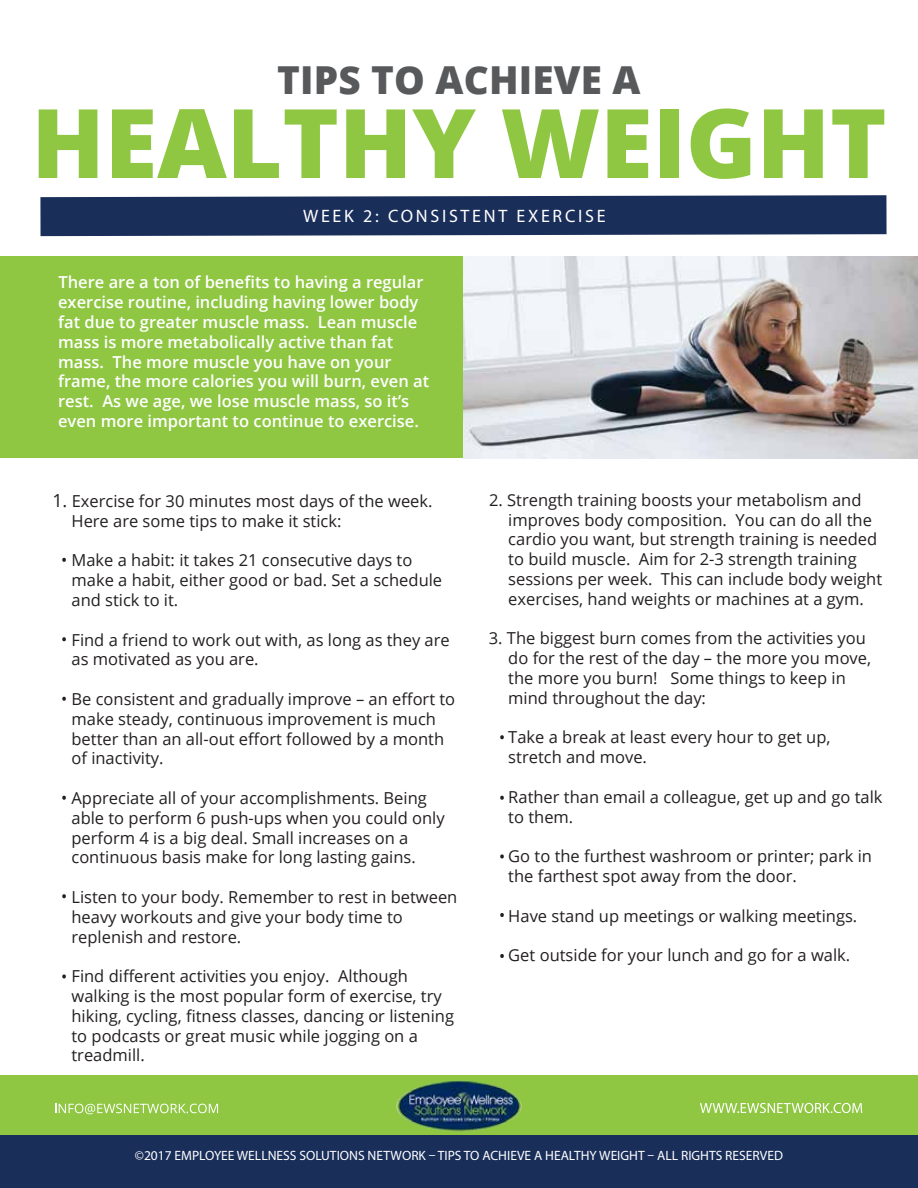
<style>
.page{position:relative;width:918px;height:1188px;background:#fff}
.page>*{position:absolute;margin:0;border:0;box-sizing:border-box;transform-origin:0 0}
.t1{font:800 96px "Open Sans";color:#8fc743}
.t2{font:800 38.55px "Open Sans";letter-spacing:.005em;color:#58595b}
.t3{font:18px "Myriad Pro";letter-spacing:.15em;color:#fff}
.t4{font:16.5px/19.8px "Open Sans";color:#231f20}
.t5{font:600 16.5px/19.8px "Open Sans";color:#fff}
.t6{font:13.5px "Myriad Pro";color:#fff}
.s1{font-size:18px}
</style>
<div class="page">
<div style="left:0;top:257px;width:463px;height:201px;background:#8fc743"></div>
<svg style="left:40px;top:195px;width:847px;height:41px;background:#253862"></svg>
<div style="left:0;top:1076px;width:918px;height:87px;background:#8fc743"></div>
<div style="left:0;top:1136px;width:918px;height:52px;background:#1a2e5a"></div>
<img style="left:396px;top:1081px;width:126px;height:51px">
<svg style="left:55px;top:1104px;width:163px;height:10px"></svg>
<svg style="left:700px;top:1103px;width:162px;height:10px"></svg>
<img style="left:463px;top:257px;width:454px;height:201px">
<svg style="left:62px;top:558px;width:4px;height:4px"></svg>
<svg style="left:500px;top:735px;width:4px;height:4px"></svg>
<svg style="left:500px;top:796px;width:4px;height:4px"></svg>
<svg style="left:500px;top:854px;width:4px;height:4px"></svg>
<svg style="left:500px;top:913px;width:4px;height:4px"></svg>
<svg style="left:500px;top:954px;width:4px;height:4px"></svg>
<svg style="left:62px;top:637px;width:4px;height:4px"></svg>
<svg style="left:62px;top:697px;width:4px;height:4px"></svg>
<svg style="left:62px;top:796px;width:4px;height:4px"></svg>
<svg style="left:62px;top:894px;width:4px;height:4px"></svg>
<svg style="left:62px;top:975px;width:4px;height:3px"></svg>
<h2 class="t2" style="left:277px;top:51px;width:365px">TIPS TO ACHIEVE A</h2>
<h1 class="t1" style="left:31px;top:70px;width:857px">HEALTHY WEIGHT</h1>
<p class="t3" style="left:303px;top:205px;width:304px">WEEK 2: CONSISTENT EXERCISE</p>
<p class="t5" style="left:58px;top:272px;width:373px">There are a ton of benefits to having a regular exercise routine, including having lower body fat due to greater muscle mass. Lean muscle mass is more metabolically active than fat mass. The more muscle you have on your frame, the more calories you will burn, even at rest. As we age, we lose muscle mass, so it’s even more important to continue to exercise.</p>
<p class="t4" style="left:71px;top:491px;width:363px;text-indent:-19px"><span class="s1">1.</span> Exercise for 30 minutes most days of the week.<br>Here are some tips to make it stick:</p>
<p class="t4" style="left:71px;top:550px;width:372px">Make a habit: it takes 21 consecutive days to make a habit, either good or bad. Set a schedule and stick to it.</p>
<p class="t4" style="left:71px;top:629px;width:380px">Find a friend to work out with, as long as they are as motivated as you are.</p>
<p class="t4" style="left:71px;top:689px;width:385px">Be consistent and gradually improve – an effort to make steady, continuous improvement is much better than an all-out effort followed by a month of inactivity.</p>
<p class="t4" style="left:71px;top:788px;width:375px">Appreciate all of your accomplishments. Being able to perform 6 push-ups when you could only perform 4 is a big deal. Small increases on a continuous basis make for long lasting gains.</p>
<p class="t4" style="left:71px;top:887px;width:387px">Listen to your body. Remember to rest in between heavy workouts and give your body time to replenish and restore.</p>
<p class="t4" style="left:71px;top:966px;width:384px">Find different activities you enjoy. Although walking is the most popular form of exercise, try hiking, cycling, fitness classes, dancing or listening to podcasts or great music while jogging on a treadmill.</p>
<p class="t4" style="left:508px;top:490px;width:375px;text-indent:-19px">2. Strength training boosts your metabolism and improves body composition. You can do all the cardio you want, but strength training is needed to build muscle. Aim for 2-3 strength training sessions per week. This can include body weight exercises, hand weights or machines at a gym.</p>
<p class="t4" style="left:508px;top:628px;width:364px;text-indent:-20px">3. The biggest burn comes from the activities you do for the rest of the day – the more you move, the more you burn! Some things to keep in mind throughout the day:</p>
<p class="t4" style="left:508px;top:727px;width:324px">Take a break at least every hour to get up, stretch and move.</p>
<p class="t4" style="left:508px;top:787px;width:376px">Rather than email a colleague, get up and go talk to them.</p>
<p class="t4" style="left:508px;top:846px;width:365px">Go to the furthest washroom or printer; park in the farthest spot away from the door.</p>
<p class="t4" style="left:508px;top:905px;width:351px">Have stand up meetings or walking meetings.</p>
<p class="t4" style="left:508px;top:945px;width:344px">Get outside for your lunch and go for a walk.</p>
<p class="t6" style="left:135px;top:1147px;width:650px">©2017 EMPLOYEE WELLNESS SOLUTIONS NETWORK – TIPS TO ACHIEVE A HEALTHY WEIGHT – ALL RIGHTS RESERVED</p>
</div>
